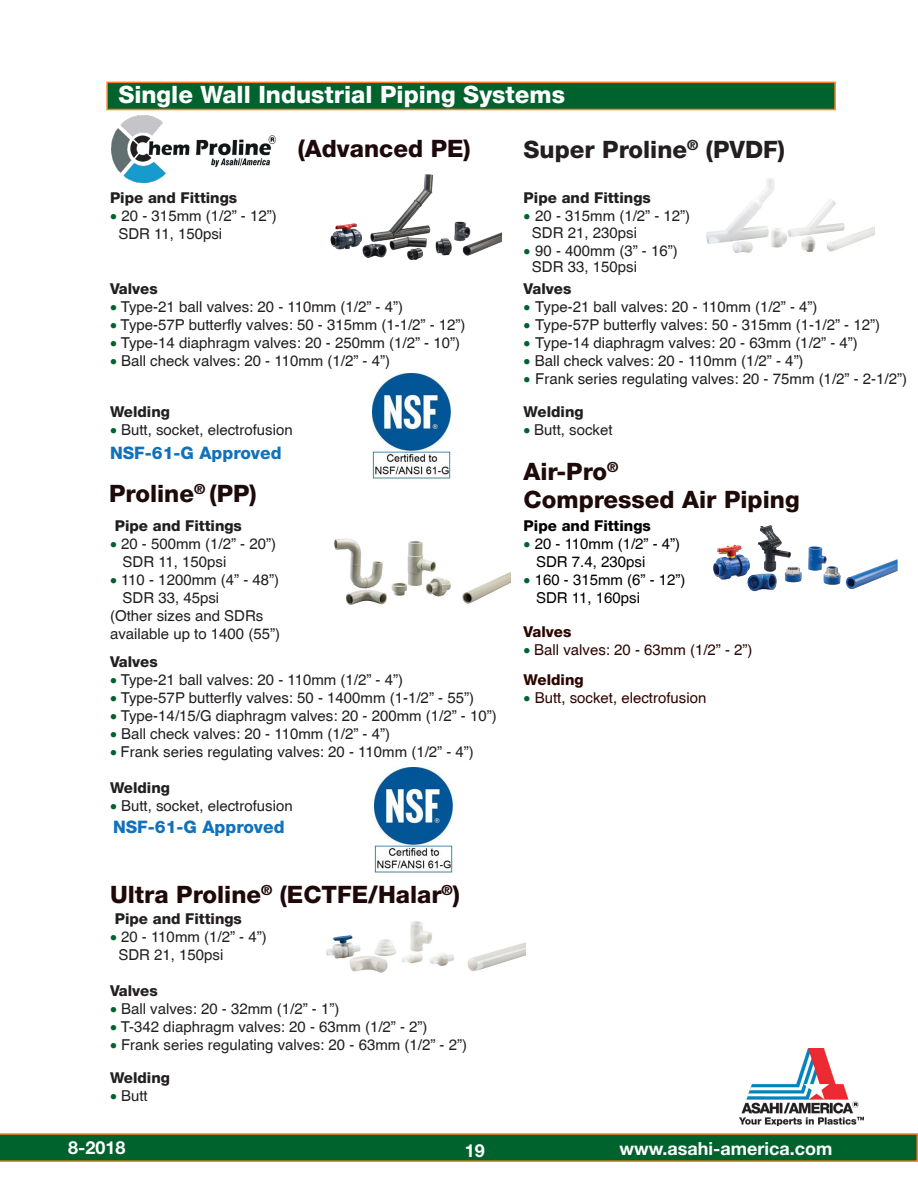
<style>
.page{position:relative;width:918px;height:1188px;background:#fff}
.page>*{position:absolute;margin:0;border:0;box-sizing:border-box;transform-origin:0 0}
.t1{font:800 24px "Helvetica Neue";color:#fff}
.t2{font:800 24px "Helvetica Neue";color:#1f0908}
.t3{font:800 24px "Helvetica Neue";color:#1e0a08}
.t4{font:800 24px "Helvetica Neue";color:#231f20}
.t5{font:800 24px "Helvetica Neue";color:#1e090b}
.t6{font:800 24px "Helvetica Neue";color:#1d090b}
.t7{font:700 18px "Helvetica Neue LT Std";color:#fff}
.Default{font:800 17.25px "Helvetica Neue";color:#1172ba}
.Pa0{font:15px "Helvetica";color:#221e1f}
.Pa2{font:15px "Helvetica";color:#221e1f}
.t8{font:15px "Helvetica";color:#231f20}
.t9{font:15px "Helvetica";color:#000}
.t10{font:15px "Helvetica";color:#2c0501}
.t11{font:800 15px "Helvetica Neue";color:#231f20}
.Pa0-2{font:800 15px "Helvetica Neue";color:#221e1f}
.Default-2{font:15px "Helvetica";color:#221e1f}
.BODY{font:800 15px "Helvetica Neue";color:#221e1f}
.t12{font:800 15px "Helvetica Neue";color:#000}
.t13{font:800 15px "Helvetica Neue";color:#2c0501}
.Pa2-2{font:800 15px "Helvetica Neue";color:#221e1f}
.s1{color:#00622d}
</style>
<div class="page">
<svg style="left:0;top:1133px;width:918px;height:29px;background:#1d662d"></svg>
<img style="left:739px;top:1048px;width:124px;height:78px">
<div style="left:106px;top:82px;width:730px;height:28px;background:#00622d;border:2px solid #ff7e1f"></div>
<img style="left:706px;top:178px;width:168px;height:75px">
<img style="left:326px;top:921px;width:199px;height:52px">
<img style="left:334px;top:538px;width:176px;height:67px">
<img style="left:330px;top:174px;width:171px;height:87px">
<img style="left:112px;top:116px;width:164px;height:66px">
<img style="left:713px;top:525px;width:184px;height:67px">
<img style="left:375px;top:768px;width:77px;height:105px">
<img style="left:373px;top:373px;width:77px;height:106px">
<p class="t1" style="left:118px;top:80px;width:448px">Single Wall Industrial Piping Systems</p>
<p class="Pa0-2" style="left:110px;top:189px;width:129px">Pipe and Fittings</p>
<p class="Pa0" style="left:110px;top:207px;width:168px"><span class="s1">•</span> 20 - 315mm (1/2” - 12”)</p>
<p class="Pa0" style="left:118px;top:225px;width:105px">SDR 11, 150psi</p>
<p class="t6" style="left:298px;top:134px;width:174px">(Advanced PE)</p>
<p class="Pa0-2" style="left:110px;top:280px;width:49px">Valves</p>
<p class="Pa0" style="left:110px;top:297px;width:295px"><span class="s1">•</span> Type-21 ball valves: 20 - 110mm (1/2” - 4”)</p>
<p class="Pa0" style="left:110px;top:316px;width:357px"><span class="s1">•</span> Type-57P butterfly valves: 50 - 315mm (1-1/2” - 12”)</p>
<p class="Pa0" style="left:110px;top:334px;width:352px"><span class="s1">•</span> Type-14 diaphragm valves: 20 - 250mm (1/2” - 10”)</p>
<p class="Pa0" style="left:110px;top:352px;width:282px"><span class="s1">•</span> Ball check valves: 20 - 110mm (1/2” - 4”)</p>
<p class="t11" style="left:110px;top:403px;width:61px">Welding</p>
<p class="t8" style="left:110px;top:421px;width:184px"><span class="s1">•</span> Butt, socket, electrofusion</p>
<p class="Default" style="left:110px;top:443px;width:173px">NSF-61-G Approved</p>
<p class="t5" style="left:109px;top:479px;width:149px">Proline<sup>®</sup> (PP)</p>
<p class="BODY" style="left:115px;top:516px;width:129px">Pipe and Fittings</p>
<p class="Pa2" style="left:110px;top:534px;width:168px"><span class="s1">•</span> 20 - 500mm (1/2” - 20”)</p>
<p class="Pa2" style="left:123px;top:552px;width:105px">SDR 11, 150psi</p>
<p class="Pa2" style="left:110px;top:570px;width:171px"><span class="s1">•</span> 110 - 1200mm (4” - 48”)</p>
<p class="Pa2" style="left:123px;top:588px;width:98px">SDR 33, 45psi</p>
<p class="Default-2" style="left:110px;top:606px;width:155px">(Other sizes and SDRs</p>
<p class="Default-2" style="left:110px;top:624px;width:172px">available up to 1400 (55”)</p>
<p class="Pa2-2" style="left:110px;top:652px;width:49px">Valves</p>
<p class="Pa2" style="left:110px;top:670px;width:295px"><span class="s1">•</span> Type-21 ball valves: 20 - 110mm (1/2” - 4”)</p>
<p class="Pa2" style="left:110px;top:688px;width:365px"><span class="s1">•</span> Type-57P butterfly valves: 50 - 1400mm (1-1/2” - 55”)</p>
<p class="Pa2" style="left:110px;top:706px;width:388px"><span class="s1">•</span> Type-14/15/G diaphragm valves: 20 - 200mm (1/2” - 10”)</p>
<p class="Pa2" style="left:110px;top:724px;width:282px"><span class="s1">•</span> Ball check valves: 20 - 110mm (1/2” - 4”)</p>
<p class="Pa2" style="left:110px;top:742px;width:365px"><span class="s1">•</span> Frank series regulating valves: 20 - 110mm (1/2” - 4”)</p>
<p class="t11" style="left:110px;top:778px;width:61px">Welding</p>
<p class="t8" style="left:110px;top:796px;width:184px"><span class="s1">•</span> Butt, socket, electrofusion</p>
<p class="Default" style="left:113px;top:816px;width:173px">NSF-61-G Approved</p>
<p class="t2" style="left:110px;top:880px;width:351px">Ultra Proline<sup>®</sup> (ECTFE/Halar<sup>®</sup>)</p>
<p class="t11" style="left:115px;top:910px;width:129px">Pipe and Fittings</p>
<p class="t8" style="left:110px;top:928px;width:158px"><span class="s1">•</span> 20 - 110mm (1/2” - 4”)</p>
<p class="t8" style="left:118px;top:946px;width:107px">SDR 21, 150psi</p>
<p class="t11" style="left:110px;top:982px;width:49px">Valves</p>
<p class="t8" style="left:110px;top:1000px;width:231px"><span class="s1">•</span> Ball valves: 20 - 32mm (1/2” - 1”)</p>
<p class="t8" style="left:110px;top:1018px;width:319px"><span class="s1">•</span> T-342 diaphragm valves: 20 - 63mm (1/2” - 2”)</p>
<p class="t8" style="left:110px;top:1036px;width:358px"><span class="s1">•</span> Frank series regulating valves: 20 - 63mm (1/2” - 2”)</p>
<p class="t11" style="left:110px;top:1069px;width:61px">Welding</p>
<p class="t8" style="left:110px;top:1087px;width:39px"><span class="s1">•</span> Butt</p>
<p class="t4" style="left:524px;top:135px;width:263px">Super Proline<sup>®</sup> (PVDF)</p>
<p class="Pa0-2" style="left:524px;top:189px;width:129px">Pipe and Fittings</p>
<p class="Pa0" style="left:524px;top:207px;width:168px"><span class="s1">•</span> 20 - 315mm (1/2” - 12”)</p>
<p class="Pa0" style="left:532px;top:223px;width:107px">SDR 21, 230psi</p>
<p class="Pa0" style="left:524px;top:241px;width:156px"><span class="s1">•</span> 90 - 400mm (3” - 16”)</p>
<p class="Pa0" style="left:532px;top:258px;width:107px">SDR 33, 150psi</p>
<p class="Pa0-2" style="left:524px;top:280px;width:49px">Valves</p>
<p class="Pa0" style="left:524px;top:297px;width:295px"><span class="s1">•</span> Type-21 ball valves: 20 - 110mm (1/2” - 4”)</p>
<p class="Pa0" style="left:524px;top:315px;width:358px"><span class="s1">•</span> Type-57P butterfly valves: 50 - 315mm (1-1/2” - 12”)</p>
<p class="Pa0" style="left:524px;top:333px;width:336px"><span class="s1">•</span> Type-14 diaphragm valves: 20 - 63mm (1/2” - 4”)</p>
<p class="Pa2" style="left:524px;top:351px;width:282px"><span class="s1">•</span> Ball check valves: 20 - 110mm (1/2” - 4”)</p>
<p class="Pa0" style="left:524px;top:369px;width:385px"><span class="s1">•</span> Frank series regulating valves: 20 - 75mm (1/2” - 2-1/2”)</p>
<p class="t11" style="left:524px;top:403px;width:61px">Welding</p>
<p class="t8" style="left:524px;top:420px;width:91px"><span class="s1">•</span> Butt, socket</p>
<p class="t3" style="left:524px;top:457px;width:96px">Air-Pro<sup>®</sup></p>
<p class="t3" style="left:524px;top:486px;width:278px">Compressed Air Piping</p>
<p class="t12" style="left:524px;top:516px;width:129px">Pipe and Fittings</p>
<p class="t9" style="left:524px;top:534px;width:158px"><span class="s1">•</span> 20 - 110mm (1/2” - 4”)</p>
<p class="t9" style="left:536px;top:552px;width:111px">SDR 7.4, 230psi</p>
<p class="t9" style="left:524px;top:570px;width:163px"><span class="s1">•</span> 160 - 315mm (6” - 12”)</p>
<p class="t9" style="left:536px;top:588px;width:105px">SDR 11, 160psi</p>
<p class="t13" style="left:524px;top:622px;width:49px">Valves</p>
<p class="t10" style="left:524px;top:640px;width:231px"><span class="s1">•</span> Ball valves: 20 - 63mm (1/2” - 2”)</p>
<p class="t13" style="left:524px;top:670px;width:61px">Welding</p>
<p class="t10" style="left:524px;top:688px;width:184px"><span class="s1">•</span> Butt, socket, electrofusion</p>
<p class="t7" style="left:68px;top:1137px;width:59px">8-2018</p>
<p class="t7" style="left:620px;top:1137px;width:214px">www.asahi-america.com</p>
<p class="t7" style="left:465px;top:1139px;width:22px">19</p>
</div>
